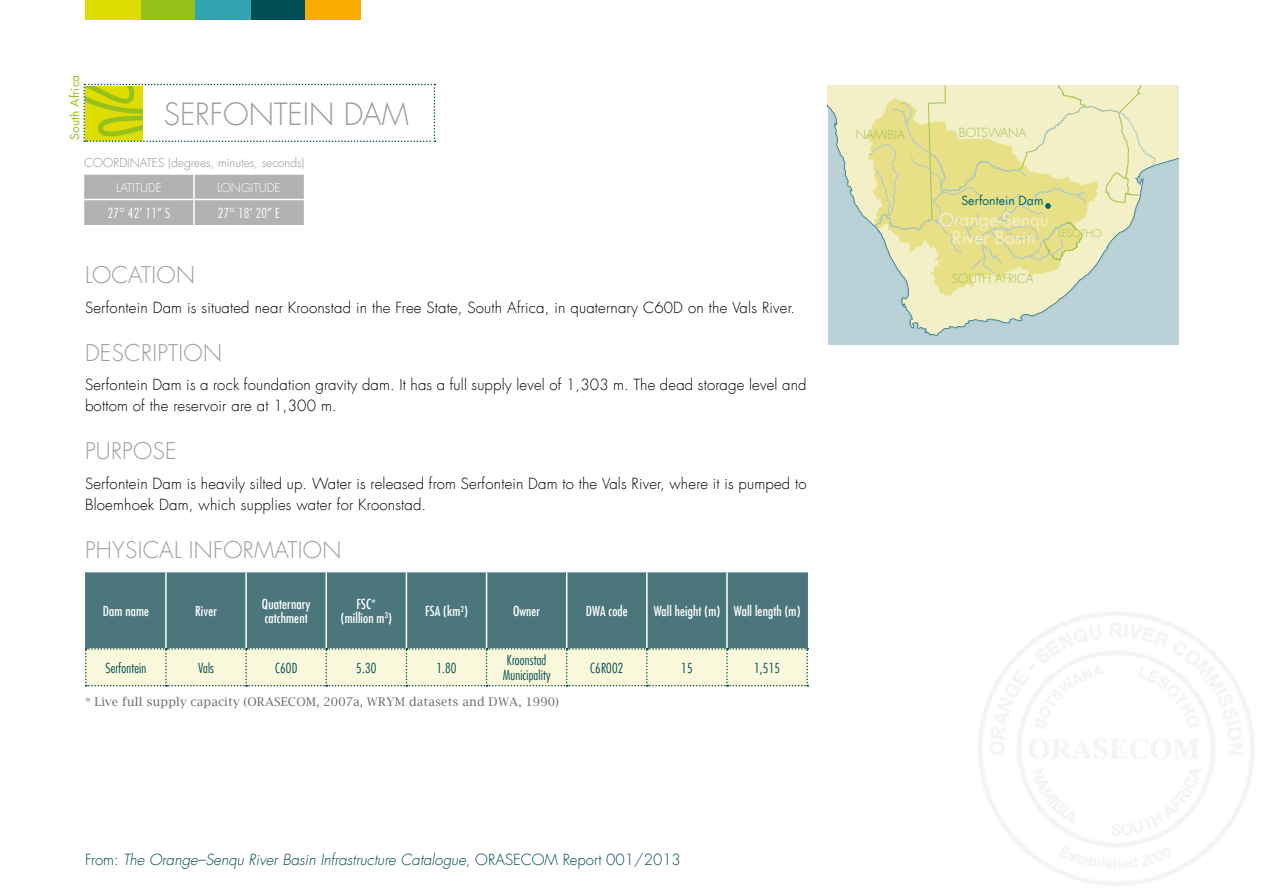
<style>
.page{position:relative;width:1263px;height:893px;background:#fff}
.page>*{position:absolute;margin:0;border:0;box-sizing:border-box;transform-origin:0 0}
.t1{font:300 30px "Futura Com";color:#9c9d9d}
.t2{font:300 22.5px "Futura Com";letter-spacing:.01em;color:#9c9d9d}
.t3{font:17.55px/17.5px "Futura Com";color:#f3efc6;text-align:center}
.t4{font:300 15px/21px "Futura Com";letter-spacing:.01em;color:#000}
.t5{font:italic 300 15px "Futura Com";color:#004d53}
.t6{font:500 condensed 13.5px/13.5px "Futura Com";letter-spacing:.01em;color:#fff}
.t7{font:300 condensed 13.5px/15px "Futura Com";letter-spacing:.01em;color:#004d53;text-align:center}
.t8{font:300 condensed 13.5px "Futura Com";letter-spacing:.01em;color:#fff}
.t9{font:300 12.3px "Futura Com";color:#a1c250}
.t10{font:12.3px "Futura Com";color:#006870}
.t11{font:12px "Lucida Bright";letter-spacing:.01em;color:#6f6f6e}
.t12{font:300 12px "Futura Com";color:#919292}
.t13{font:300 12px "Futura Com";color:#fff}
.t14{font:12px "Futura Com";letter-spacing:.01em;color:#94c11c}
.t15{font:300 10.35px "Futura Com";color:#a1c250}
.s1{font-style:normal}
</style>
<div class="page">
<div style="left:250px;top:0;width:55px;height:20px;background:#004d53"></div>
<div style="left:140px;top:0;width:55px;height:20px;background:#94c11c"></div>
<div style="left:85px;top:0;width:55px;height:20px;background:#dedc00"></div>
<div style="left:305px;top:0;width:55px;height:20px;background:#f8ac00"></div>
<div style="left:195px;top:0;width:55px;height:20px;background:#32a3b1"></div>
<div style="left:87px;top:572px;width:719px;height:76px;background:#4a767c"></div>
<hr style="left:165px;top:572px;width:2px;height:76px;background:#fff">
<hr style="left:245px;top:572px;width:2px;height:76px;background:#fff">
<hr style="left:325px;top:572px;width:2px;height:76px;background:#fff">
<hr style="left:406px;top:572px;width:1px;height:76px;background:#fff">
<hr style="left:486px;top:572px;width:1px;height:76px;background:#fff">
<hr style="left:566px;top:572px;width:1px;height:76px;background:#fff">
<hr style="left:646px;top:572px;width:2px;height:76px;background:#fff">
<hr style="left:726px;top:572px;width:2px;height:76px;background:#fff">
<hr style="left:806px;top:572px;width:2px;height:76px;background:#4a767c">
<hr style="left:85px;top:572px;width:2px;height:76px;background:#4a767c">
<svg style="left:85px;top:648px;width:723px;height:38px;background:#f0f1d6"></svg>
<svg style="left:84px;top:84px;width:351px;height:58px"></svg>
<div style="left:84px;top:175px;width:220px;height:50px;background:#b1b2b3"></div>
<hr style="left:84px;top:199px;width:110px;height:1px;background:#fff">
<hr style="left:194px;top:199px;width:110px;height:1px;background:#fff">
<hr style="left:193px;top:200px;width:2px;height:25px;background:#fff">
<hr style="left:193px;top:175px;width:2px;height:24px;background:#fff">
<svg style="left:828px;top:85px;width:351px;height:250px;background:#c9d9d1"></svg>
<svg style="left:865px;top:98px;width:233px;height:198px;background:#e0e3c1"></svg>
<svg style="left:868px;top:85px;width:287px;height:188px;background:#e5e4aa"></svg>
<p class="t14" style="left:67px;top:140px;width:67px;rotate:-90deg">South Africa</p>
<h1 class="t1" style="left:164px;top:95px;width:246px">Serfontein Dam</h1>
<p class="t12" style="left:84px;top:155px;width:11px">COO</p>
<p class="t12" style="left:113px;top:155px;width:21px">RDINATES</p>
<p class="t12" style="left:168px;top:155px;width:138px">(degrees, minutes, seconds)</p>
<p class="t13" style="left:116px;top:179px;width:11px">LATITU</p>
<p class="t13" style="left:148px;top:179px;width:14px">DE</p>
<p class="t13" style="left:217px;top:179px;width:13px">LONGITU</p>
<p class="t13" style="left:267px;top:179px;width:14px">DE</p>
<p class="t8" style="left:108px;top:204px;width:64px">27° 42’ 11” S</p>
<p class="t8" style="left:218px;top:204px;width:63px">27° 18’ 20” E</p>
<h2 class="t2" style="left:85px;top:260px;width:111px">Location</h2>
<p class="t4" style="left:85px;top:297px;width:712px">Serfontein Dam is situated near Kroonstad in the Free State, South Africa, in quaternary C60D on the Vals River.</p>
<h2 class="t2" style="left:85px;top:338px;width:139px">Description</h2>
<p class="t4" style="left:85px;top:374px;width:723px">Serfontein Dam is a rock foundation gravity dam. It has a full supply level of 1,303 m. The dead storage level and bottom of the reservoir are at 1,300 m.</p>
<h2 class="t2" style="left:85px;top:436px;width:93px">Purpose</h2>
<p class="t4" style="left:85px;top:473px;width:723px">Serfontein Dam is heavily silted up. Water is released from Serfontein Dam to the Vals River, where it is pumped to<br>Bloemhoek Dam, which supplies water for Kroonstad.</p>
<h2 class="t2" style="left:85px;top:535px;width:258px">Physical I nformation</h2>
<p class="t6" style="left:103px;top:604px;width:48px">Dam name</p>
<p class="t6" style="left:195px;top:604px;width:23px">River</p>
<p class="t6" style="left:262px;top:597px;width:50px">Quaternary catchment</p>
<p class="t6" style="left:341px;top:597px;width:52px;text-align:center">FSC* (million m<sup>3</sup>)</p>
<p class="t6" style="left:425px;top:604px;width:44px">FSA (km<sup>2</sup>)</p>
<p class="t6" style="left:513px;top:604px;width:29px">Owner</p>
<p class="t6" style="left:586px;top:604px;width:43px">DWA code</p>
<p class="t6" style="left:654px;top:604px;width:148px">Wall height (m) Wall length (m)</p>
<p class="t7" style="left:105px;top:660px;width:42px">Serfontein</p>
<p class="t7" style="left:198px;top:660px;width:17px">Vals</p>
<p class="t7" style="left:275px;top:660px;width:24px">C60D</p>
<p class="t7" style="left:356px;top:660px;width:22px">5.30</p>
<p class="t7" style="left:436px;top:660px;width:22px">1.80</p>
<p class="t7" style="left:503px;top:653px;width:49px">Kroonstad<br>Municipality</p>
<p class="t7" style="left:590px;top:660px;width:35px">C6R002</p>
<p class="t7" style="left:681px;top:660px;width:13px">15</p>
<p class="t7" style="left:754px;top:660px;width:27px">1,515</p>
<p class="t11" style="left:85px;top:694px;width:475px">* Live full supply capacity (ORASECOM, 2007a, WRYM datasets and DWA, 1990)</p>
<p class="t9" style="left:856px;top:127px;width:51px">NAMIBIA</p>
<p class="t9" style="left:959px;top:125px;width:69px">BOTSWANA</p>
<p class="t10" style="left:961px;top:192px;width:84px">Serfontein Dam</p>
<p class="t3" style="left:939px;top:211px;width:112px">Orange-Senqu<br>River Basin</p>
<p class="t15" style="left:1058px;top:226px;width:45px">LESOTHO</p>
<p class="t9" style="left:951px;top:270px;width:84px">SOUTH AFRICA</p>
<p class="t5" style="left:85px;top:850px;width:597px"><span class="s1">From:</span> The Orange–Senqu River Basin Infrastructure Catalogue<span class="s1">, ORASECOM Report 001/2013</span></p>
</div>
